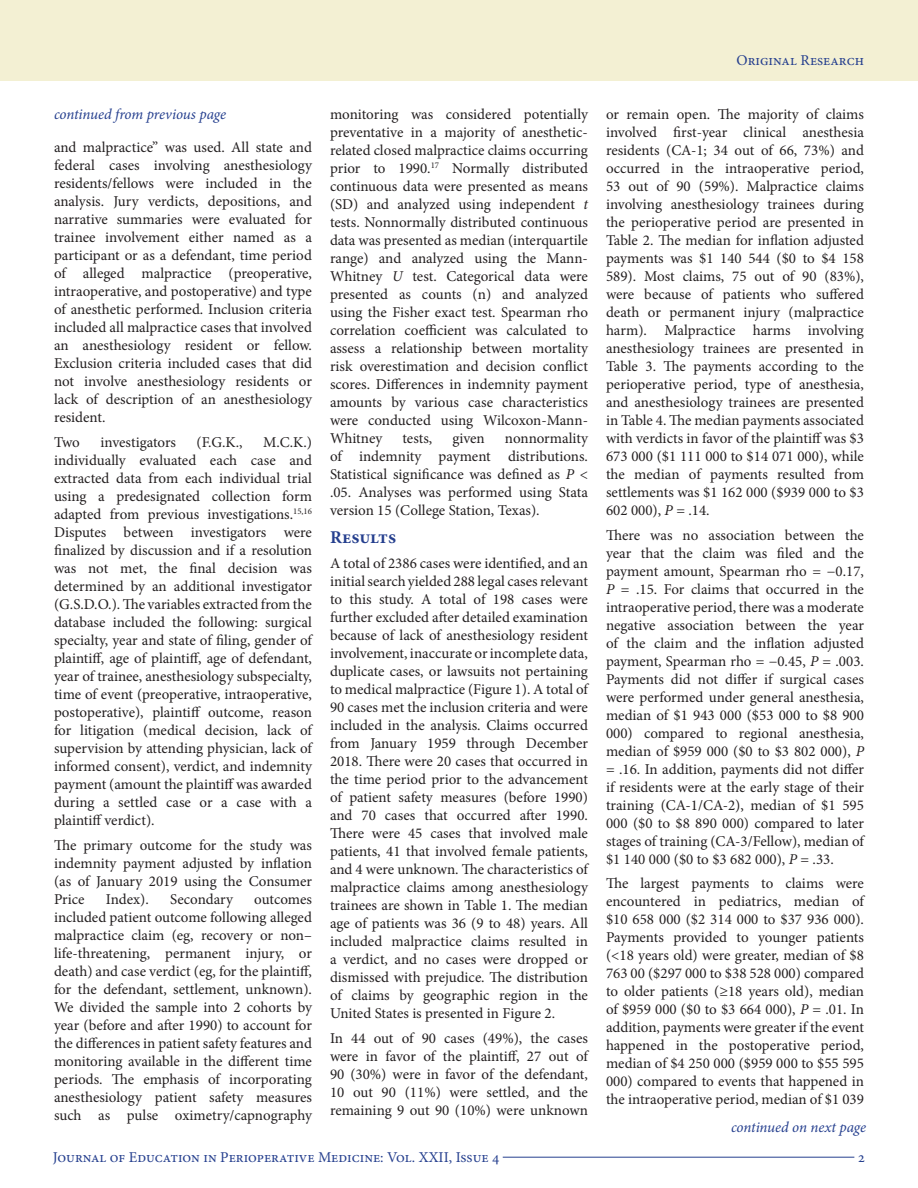
<style>
.page{position:relative;width:918px;height:1188px;background:#fff}
.page>*{position:absolute;margin:0;border:0;box-sizing:border-box;transform-origin:0 0}
.Section_Headings{font:700 18px "Minion Pro";color:#253f8e}
.t1{font:15px/18px "Minion Pro";color:#231f20;text-align:justify}
.t2{font:15px "Minion Pro";color:#253f8e}
.t3{font:italic 15px "Minion Pro";letter-spacing:-.01em;color:#253f8e}
.s1{font-style:italic}
</style>
<div class="page">
<hr style="left:503px;top:1157px;width:351px;height:1px;background:#253f8e">
<div style="left:0;top:0;width:918px;height:81px;background:#f3f0d3"></div>
<p class="t2" style="left:737px;top:50px;width:129px">Original Research</p>
<p class="t3" style="left:54px;top:104px;width:174px">continued from previous page</p>
<p class="t1" style="left:54px;top:139px;width:260px">and malpractice” was used. All state and federal cases involving anesthesiology residents/fellows were included in the analysis. Jury verdicts, depositions, and narrative summaries were evaluated for trainee involvement either named as a participant or as a defendant, time period of alleged malpractice (preoperative, intraoperative, and postoperative) and type of anesthetic performed. Inclusion criteria included all malpractice cases that involved an anesthesiology resident or fellow.<br>Exclusion criteria included cases that did not involve anesthesiology residents or lack of description of an anesthesiology resident.</p>
<p class="t1" style="left:54px;top:433px;width:27px">Two</p>
<p class="t1" style="left:101px;top:433px;width:77px">investigators</p>
<p class="t1" style="left:197px;top:433px;width:47px">(F.G.K.,</p>
<p class="t1" style="left:54px;top:433px;width:261px;text-indent:209px">M.C.K.) individually evaluated each case and extracted data from each individual trial using a predesignated collection form adapted from previous investigations.<sup>15,16<br></sup>Disputes between investigators were finalized by discussion and if a resolution was not met, the final decision was determined by an additional investigator (G.S.D.O.). The variables extracted from the database included the following: surgical specialty, year and state of filing, gender of plaintiff, age of plaintiff, age of defendant, year of trainee, anesthesiology subspecialty, time of event (preoperative, intraoperative, postoperative), plaintiff outcome, reason for litigation (medical decision, lack of supervision by attending physician, lack of informed consent), verdict, and indemnity payment (amount the plaintiff was awarded during a settled case or a case with a plaintiff verdict).</p>
<p class="t1" style="left:54px;top:836px;width:260px">The primary outcome for the study was indemnity payment adjusted by inflation (as of January 2019 using the Consumer Price</p>
<p class="t1" style="left:106px;top:890px;width:45px">Index).</p>
<p class="t1" style="left:170px;top:890px;width:65px">Secondary</p>
<p class="t1" style="left:54px;top:890px;width:260px;text-indent:200px">outcomes included patient outcome following alleged malpractice claim (eg, recovery or non– life-threatening, permanent injury, or death) and case verdict (eg, for the plaintiff, for the defendant, settlement, unknown).<br>We divided the sample into 2 cohorts by year (before and after 1990) to account for the differences in patient safety features and monitoring available in the different time periods. The emphasis of incorporating anesthesiology patient safety measures such as pulse oximetry/capnography</p>
<p class="t1" style="left:330px;top:105px;width:260px">monitoring was considered potentially preventative in a majority of anesthetic&shy;related closed malpractice claims occurring prior to 1990.<sup>17</sup> Normally distributed continuous data were presented as means (SD) and analyzed using independent <span class="s1">t </span>tests. Nonnormally distributed continuous data was presented as median (interquartile range) and analyzed using the Mann-Whitney <span class="s1">U</span> test. Categorical data were presented as counts (n) and analyzed using the Fisher exact test. Spearman rho correlation coefficient was calculated to assess a relationship between mortality risk overestimation and decision conflict scores. Differences in indemnity payment amounts by various case characteristics were conducted using Wilcoxon-Mann-Whitney</p>
<p class="t1" style="left:330px;top:429px;width:260px;text-indent:175px">nonnormality of indemnity payment distributions.<br>Statistical significance was defined as <span class="s1">P</span> &lt; .05. Analyses was performed using Stata version 15 (College Station, Texas).</p>
<p class="Section_Headings" style="left:330px;top:525px;width:68px">Results</p>
<p class="t1" style="left:330px;top:554px;width:261px">A total of 2386 cases were identified, and an initial search yielded 288 legal cases relevant to this study. A total of 198 cases were further excluded after detailed examination because of lack of anesthesiology resident involvement, inaccurate or incomplete data, duplicate cases, or lawsuits not pertaining to medical malpractice (Figure 1). A total of 90 cases met the inclusion criteria and were included in the analysis. Claims occurred from January 1959 through December 2018. There were 20 cases that occurred in the time period prior to the advancement of patient safety measures (before 1990) and 70 cases that occurred after 1990.<br>There were 45 cases that involved male patients, 41 that involved female patients, and 4 were unknown. The characteristics of malpractice claims among anesthesiology trainees are shown in Table 1. The median age of patients was 36 (9 to 48) years. All included malpractice claims resulted in a verdict, and no cases were dropped or dismissed with prejudice. The distribution of claims by geographic region in the United States is presented in Figure 2.</p>
<p class="t1" style="left:330px;top:1029px;width:261px">In 44 out of 90 cases (49%), the cases were in favor of the plaintiff, 27 out of 90 (30%) were in favor of the defendant, 10 out 90 (11%) were settled, and the remaining 9 out 90 (10%) were unknown</p>
<p class="t1" style="left:402px;top:429px;width:31px">tests,</p>
<p class="t1" style="left:452px;top:429px;width:34px">given</p>
<p class="t1" style="left:606px;top:105px;width:260px">or remain open. The majority of claims involved first-year clinical anesthesia residents (CA-1; 34 out of 66, 73%) and occurred in the intraoperative period, 53 out of 90 (59%). Malpractice claims involving anesthesiology trainees during the perioperative period are presented in Table 2. The median for inflation adjusted payments was $1 140 544 ($0 to $4 158<br>589). Most claims, 75 out of 90 (83%), were because of patients who suffered death or permanent injury (malpractice harm). Malpractice harms involving anesthesiology trainees are presented in Table 3. The payments according to the perioperative period, type of anesthesia, and anesthesiology trainees are presented in Table 4. The median payments associated with verdicts in favor of the plaintiff was $3<br>673 000 ($1 111 000 to $14 071 000), while the median of payments resulted from settlements was $1 162 000 ($939 000 to $3<br>602 000), <span class="s1">P</span> = .14.</p>
<p class="t1" style="left:606px;top:526px;width:261px">There was no association between the year that the claim was filed and the payment amount, Spearman rho = −0.17, <span class="s1">P</span> = .15. For claims that occurred in the intraoperative period, there was a moderate negative association between the year of the claim and the inflation adjusted payment, Spearman rho = −0.45, <span class="s1">P</span> = .003.<br>Payments did not differ if surgical cases were performed under general anesthesia, median of $1 943 000 ($53 000 to $8 900<br>000) compared to regional anesthesia, median of $959 000 ($0 to $3 802 000), <span class="s1">P </span>= .16. In addition, payments did not differ if residents were at the early stage of their training (CA-1/CA-2), median of $1 595<br>000 ($0 to $8 890 000) compared to later stages of training (CA-3/Fellow), median of $1 140 000 ($0 to $3 682 000), <span class="s1">P</span> = .33.</p>
<p class="t1" style="left:606px;top:875px;width:261px">The largest payments to claims were encountered in pediatrics, median of $10 658 000 ($2 314 000 to $37 936 000).<br>Payments provided to younger patients (&lt;18 years old) were greater, median of $8<br>763 00 ($297 000 to $38 528 000) compared to older patients (≥18 years old), median of $959 000 ($0 to $3 664 000), <span class="s1">P</span> = .01. In addition, payments were greater if the event happened in the postoperative period, median of $4 250 000 ($959 000 to $55 595<br>000) compared to events that happened in the intraoperative period, median of $1 039</p>
<p class="t3" style="left:731px;top:1117px;width:137px">continued on next page</p>
<p class="t2" style="left:53px;top:1147px;width:448px">Journal of Education in Perioperative Medicine: Vol. XXII, Issue 4</p>
<p class="t2" style="left:858px;top:1147px;width:9px">2</p>
</div>
